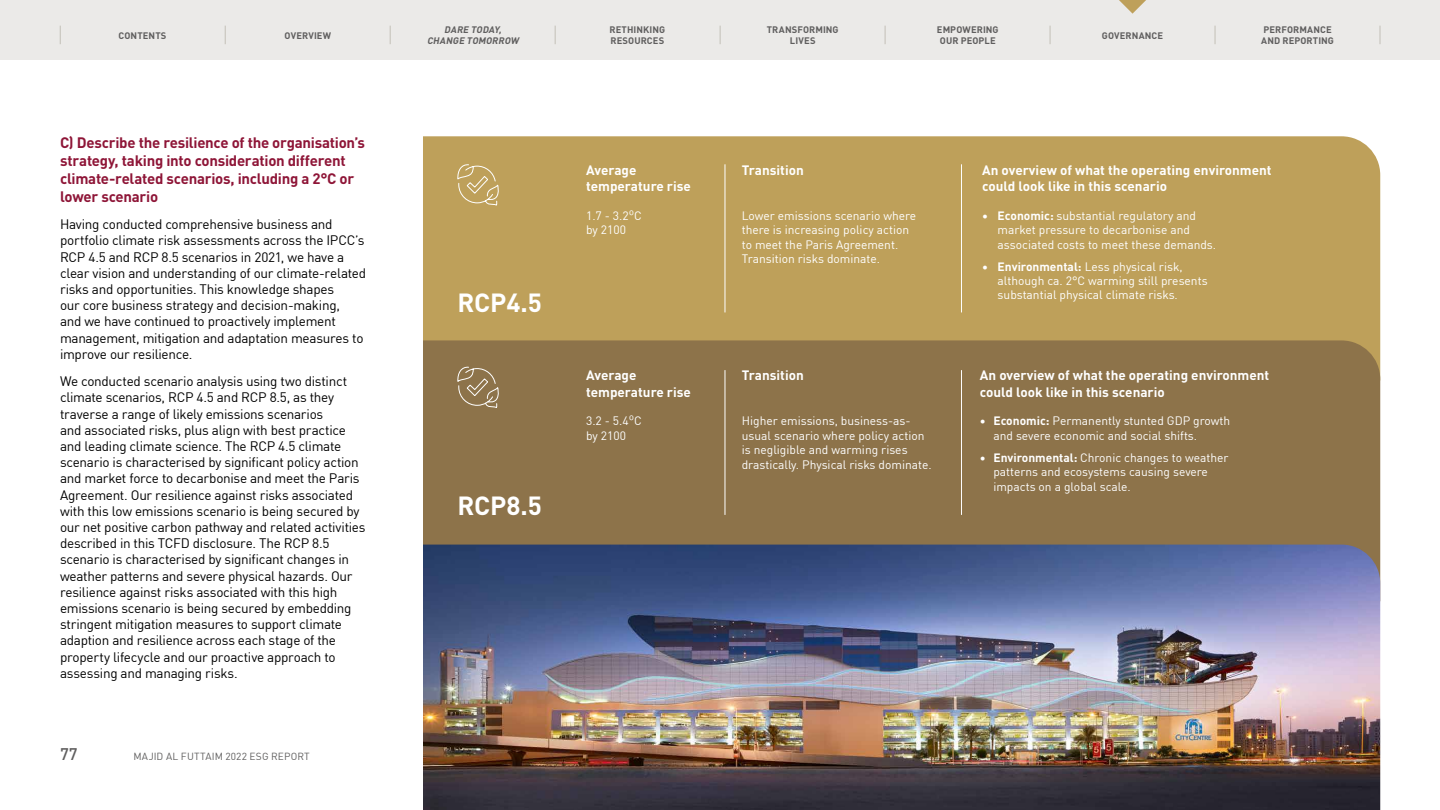
<style>
.page{position:relative;width:1440px;height:810px;background:#fff}
.page>*{position:absolute;margin:0;border:0;box-sizing:border-box;transform-origin:0 0}
.t1{font:700 25.95px "DIN Pro";color:#fff}
.t2{font:500 16.5px "DIN Pro";color:#5f5e5e}
.t3{font:700 15px/18px "DIN Pro";letter-spacing:-.02em;color:#8e1537}
.t4{font:13.5px/16.2px "DIN Pro";letter-spacing:-.02em;color:#000}
.t5{font:700 13.5px/16.2px "DIN Pro";color:#fff}
.t6{font:12px/14.4px "DIN Pro";color:#fff}
.t7{font:10.12px "DIN Pro";letter-spacing:.02em;color:#5f5e5e}
.t8{font:700 9.38px/10.5px "DIN Pro";letter-spacing:.01em;color:#5f5e5e;text-align:center}
.t9{font:italic 700 9.38px/10.5px "DIN Pro";color:#5f5e5e;text-align:center}
.s1{font-weight:700}
</style>
<div class="page">
<div style="left:423px;top:136px;width:957px;height:204px;background:#bea05a"></div>
<div style="left:423px;top:340px;width:957px;height:205px;background:#8d734a"></div>
<img style="left:423px;top:545px;width:957px;height:265px">
<hr style="left:725px;top:164px;width:1px;height:148px;background:#fff">
<hr style="left:725px;top:370px;width:1px;height:145px;background:#fff">
<hr style="left:961px;top:164px;width:1px;height:148px;background:#fff">
<hr style="left:961px;top:370px;width:1px;height:145px;background:#fff">
<svg style="left:457px;top:136px;width:44px;height:70px;background:#c3a767"></svg>
<svg style="left:457px;top:318px;width:44px;height:91px;background:#9f8658"></svg>
<div style="left:0;top:0;width:1440px;height:60px;background:#ebeae8"></div>
<svg style="left:1380px;top:26px;width:1px;height:18px"></svg>
<svg style="left:1215px;top:26px;width:1px;height:18px"></svg>
<svg style="left:1050px;top:26px;width:1px;height:18px"></svg>
<svg style="left:885px;top:26px;width:1px;height:18px"></svg>
<svg style="left:720px;top:26px;width:1px;height:18px"></svg>
<svg style="left:555px;top:26px;width:1px;height:18px"></svg>
<svg style="left:390px;top:26px;width:1px;height:18px"></svg>
<svg style="left:225px;top:26px;width:1px;height:18px"></svg>
<svg style="left:60px;top:26px;width:1px;height:18px"></svg>
<svg style="left:1119px;top:0;width:27px;height:14px"></svg>
<p class="t8" style="left:119px;top:29px;width:49px">CONTENTS</p>
<p class="t8" style="left:285px;top:29px;width:48px">OVERVIEW</p>
<p class="t8" style="left:767px;top:24px;width:73px">TRANSFORMING<br>LIVES</p>
<p class="t9" style="left:427px;top:24px;width:96px">DARE TODAY,<br>CHANGE TOMORROW</p>
<p class="t8" style="left:610px;top:24px;width:57px;text-align:left">RETHINKING<br>RESOURCES</p>
<p class="t8" style="left:1102px;top:29px;width:63px">GOVERNANCE</p>
<p class="t8" style="left:1261px;top:24px;width:74px;text-align:left">PERFORMANCE<br>AND REPORTING</p>
<p class="t8" style="left:937px;top:24px;width:63px">EMPOWERING<br>OUR PEOPLE</p>
<p class="t3" style="left:60px;top:132px;width:306px">C) Describe the resilience of the organisation’s strategy, taking into consideration different climate-related scenarios, including a 2°C or lower scenario</p>
<p class="t4" style="left:60px;top:215px;width:308px">Having conducted comprehensive business and portfolio climate risk assessments across the IPCC’s RCP 4.5 and RCP 8.5 scenarios in 2021, we have a clear vision and understanding of our climate-related risks and opportunities. This knowledge shapes<br>our core business strategy and decision-making,<br>and we have continued to proactively implement management, mitigation and adaptation measures to improve our resilience.</p>
<p class="t4" style="left:60px;top:372px;width:307px">We conducted scenario analysis using two distinct climate scenarios, RCP 4.5 and RCP 8.5, as they traverse a range of likely emissions scenarios<br>and associated risks, plus align with best practice and leading climate science. The RCP 4.5 climate scenario is characterised by significant policy action and market force to decarbonise and meet the Paris Agreement. Our resilience against risks associated with this low emissions scenario is being secured by our net positive carbon pathway and related activities described in this TCFD disclosure. The RCP 8.5 scenario is characterised by significant changes in weather patterns and severe physical hazards. Our resilience against risks associated with this high emissions scenario is being secured by embedding stringent mitigation measures to support climate adaption and resilience across each stage of the property lifecycle and our proactive approach to assessing and managing risks.</p>
<p class="t2" style="left:60px;top:742px;width:19px">77</p>
<p class="t7" style="left:133px;top:749px;width:178px">MAJID AL FUTTAIM 2022 ESG REPORT</p>
<h1 class="t1" style="left:457px;top:283px;width:86px">RCP4.5</h1>
<h1 class="t1" style="left:457px;top:485px;width:86px">RCP8.5</h1>
<p class="t5" style="left:586px;top:161px;width:106px">Average temperature rise</p>
<p class="t6" style="left:586px;top:208px;width:57px">1.7 - 3.2ºC by 2100</p>
<p class="t5" style="left:586px;top:367px;width:106px">Average temperature rise</p>
<p class="t6" style="left:586px;top:413px;width:57px">3.2 - 5.4ºC by 2100</p>
<p class="t5" style="left:742px;top:161px;width:64px">Transition</p>
<p class="t6" style="left:742px;top:208px;width:176px">Lower emissions scenario where there is increasing policy action to meet the Paris Agreement.<br>Transition risks dominate.</p>
<p class="t5" style="left:742px;top:367px;width:64px">Transition</p>
<p class="t6" style="left:742px;top:413px;width:191px">Higher emissions, business-as&shy;usual scenario where policy action is negligible and warming rises drastically. Physical risks dominate.</p>
<p class="t5" style="left:982px;top:161px;width:291px">An overview of what the operating environment could look like in this scenario</p>
<p class="t6" style="left:998px;top:208px;width:220px;text-indent:-15px"><span class="s1">• Economic:</span> substantial regulatory and market pressure to decarbonise and associated costs to meet these demands.</p>
<p class="t6" style="left:998px;top:258px;width:212px;text-indent:-15px"><span class="s1">• Environmental:</span> Less physical risk, although ca. 2°C warming still presents substantial physical climate risks.</p>
<p class="t5" style="left:980px;top:367px;width:291px">An overview of what the operating environment could look like in this scenario</p>
<p class="t6" style="left:993px;top:413px;width:238px;text-indent:-14px"><span class="s1">• Economic:</span> Permanently stunted GDP growth and severe economic and social shifts.</p>
<p class="t6" style="left:993px;top:449px;width:237px;text-indent:-14px"><span class="s1">• Environmental:</span> Chronic changes to weather patterns and ecosystems causing severe impacts on a global scale.</p>
</div>
